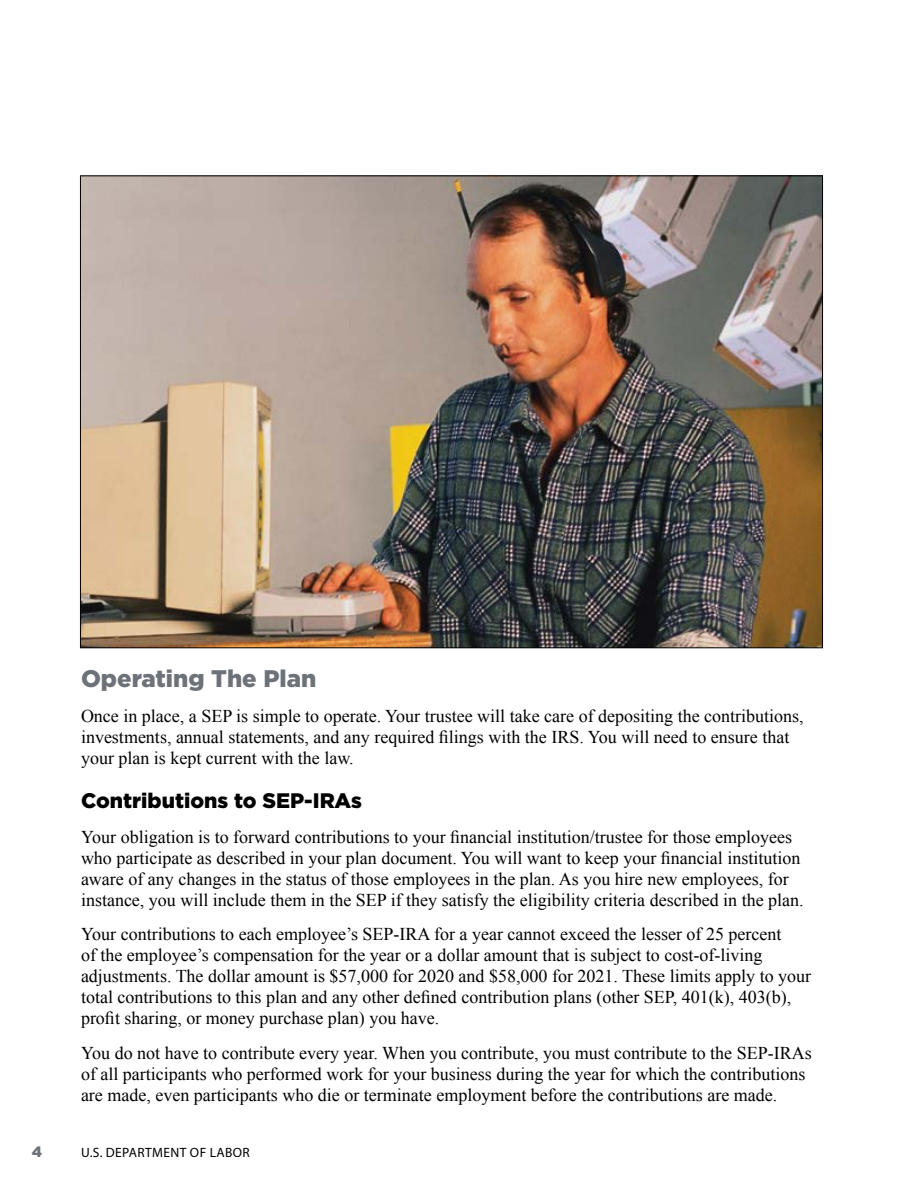
<style>
.page{position:relative;width:918px;height:1188px;background:#fff}
.page>*{position:absolute;margin:0;border:0;box-sizing:border-box;transform-origin:0 0}
.t1{font:900 24px "Gotham";color:#6d7178}
.t2{font:900 21px "Gotham";color:#000}
.t3{font:18px/21px "Times New Roman";color:#000}
.t4{font:900 15px "Gotham";color:#6d7178}
.t5{font:13.5px "Myriad Pro";letter-spacing:.03em;color:#000}
</style>
<div class="page">
<img style="left:82px;top:178px;width:739px;height:468px">
<h2 class="t1" style="left:81px;top:662px;width:237px">Operating The Plan</h2>
<p class="t3" style="left:81px;top:705px;width:724px">Once in place, a SEP is simple to operate. Your trustee will take care of depositing the contributions, investments, annual statements, and any required filings with the IRS. You will need to ensure that your plan is kept current with the law.</p>
<h3 class="t2" style="left:81px;top:786px;width:283px">Contributions to SEP-IRAs</h3>
<p class="t3" style="left:81px;top:826px;width:724px">Your obligation is to forward contributions to your financial institution/trustee for those employees who participate as described in your plan document. You will want to keep your financial institution aware of any changes in the status of those employees in the plan. As you hire new employees, for instance, you will include them in the SEP if they satisfy the eligibility criteria described in the plan.</p>
<p class="t3" style="left:81px;top:923px;width:732px">Your contributions to each employee’s SEP-IRA for a year cannot exceed the lesser of 25 percent<br>of the employee’s compensation for the year or a dollar amount that is subject to cost-of-living adjustments. The dollar amount is $57,000 for 2020 and $58,000 for 2021. These limits apply to your total contributions to this plan and any other defined contribution plans (other SEP, 401(k), 403(b), profit sharing, or money purchase plan) you have.</p>
<p class="t3" style="left:81px;top:1042px;width:732px">You do not have to contribute every year. When you contribute, you must contribute to the SEP-IRAs of all participants who performed work for your business during the year for which the contributions are made, even participants who die or terminate employment before the contributions are made.</p>
<p class="t4" style="left:32px;top:1142px;width:12px">4</p>
<p class="t5" style="left:81px;top:1144px;width:170px">U.S. DEPARTMENT OF LABOR</p>
</div>
